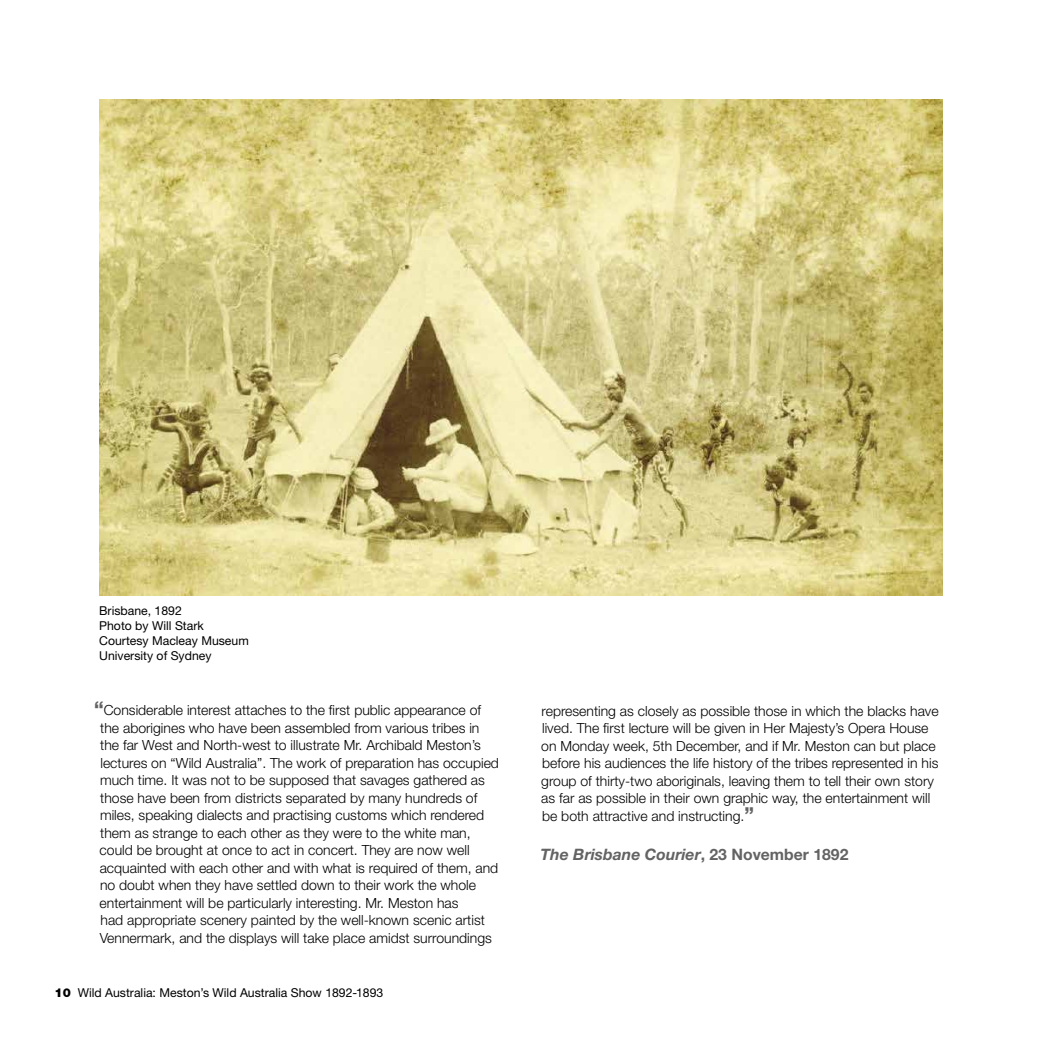
<style>
.page{position:relative;width:1042px;height:1042px;background:#fff}
.page>*{position:absolute;margin:0;border:0;box-sizing:border-box;transform-origin:0 0}
.t1{font:italic 700 15.75px "Helvetica Neue";color:#636363}
.t2{font:300 14px/17.5px "Helvetica Neue";color:#000}
.t3{font:12.25px/14.9px "Helvetica Neue";color:#000}
.s1{font-weight:800;font-size:19.25px;color:#636363}
.s2{font-weight:900}
.s3{font-style:normal}
</style>
<div class="page">
<img style="left:99px;top:99px;width:844px;height:496px">
<p class="t3" style="left:99px;top:603px;width:151px">Brisbane, 1892<br>Photo by Will Stark<br>Courtesy Macleay Museum<br>University of Sydney</p>
<p class="t2" style="left:100px;top:701px;width:401px;text-indent:-5px"><span class="s1">“</span>Considerable interest attaches to the first public appearance of the aborigines who have been assembled from various tribes in the far West and North-west to illustrate Mr. Archibald Meston’s lectures on “Wild Australia”. The work of preparation has occupied much time. It was not to be supposed that savages gathered as those have been from districts separated by many hundreds of miles, speaking dialects and practising customs which rendered them as strange to each other as they were to the white man, could be brought at once to act in concert. They are now well acquainted with each other and with what is required of them, and no doubt when they have settled down to their work the whole entertainment will be particularly interesting. Mr. Meston has<br>had appropriate scenery painted by the well-known scenic artist Vennermark, and the displays will take place amidst surroundings</p>
<p class="t3" style="left:55px;top:985px;width:330px"><span class="s2">10</span> Wild Australia: Meston’s Wild Australia Show 1892-1893</p>
<p class="t2" style="left:541px;top:701px;width:399px">representing as closely as possible those in which the blacks have lived. The first lecture will be given in Her Majesty’s Opera House on Monday week, 5th December, and if Mr. Meston can but place before his audiences the life history of the tribes represented in his group of thirty-two aboriginals, leaving them to tell their own story as far as possible in their own graphic way, the entertainment will be both attractive and instructing.<span class="s1">”</span></p>
<p class="t1" style="left:540px;top:844px;width:309px">The Brisbane Courier<span class="s3">, 23 November 1892</span></p>
</div>
